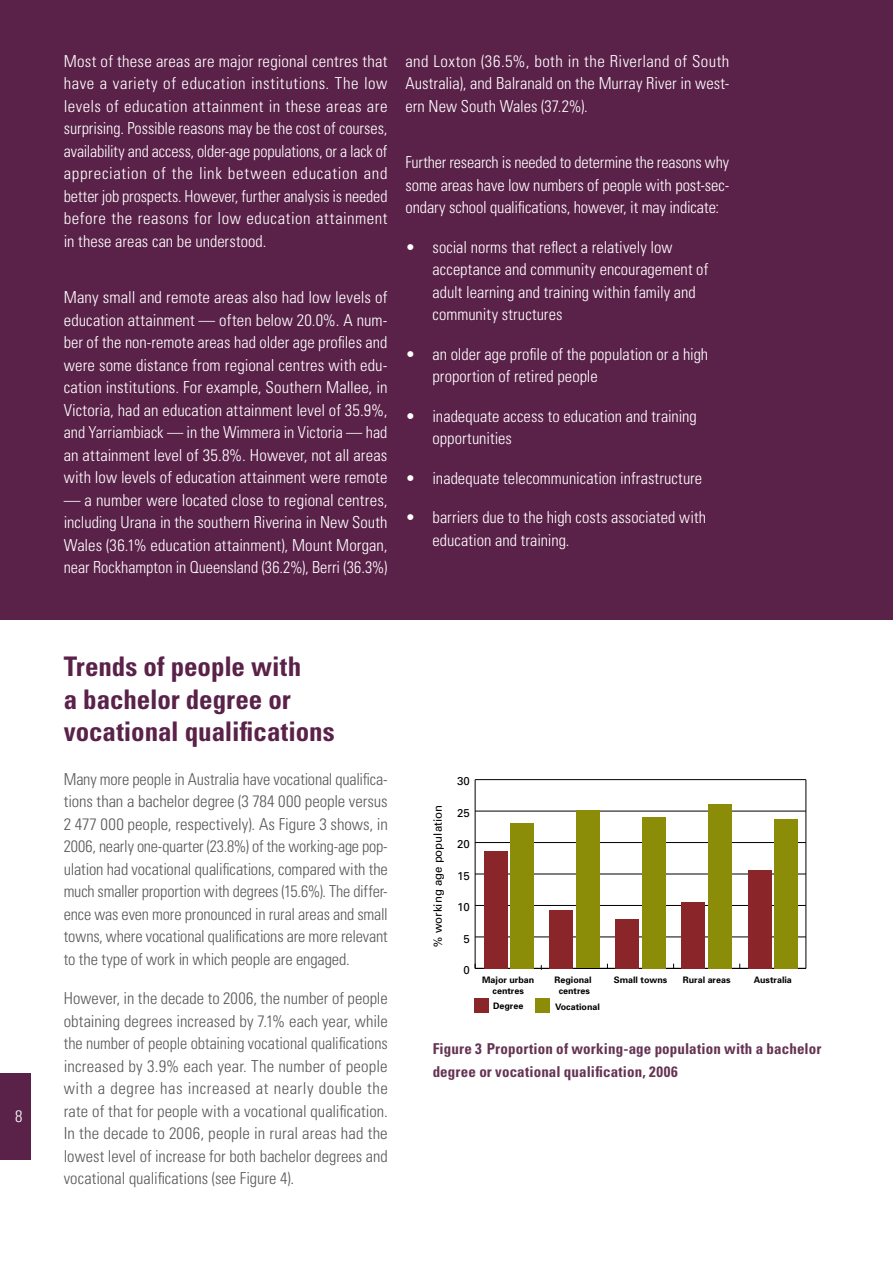
<style>
.page{position:relative;width:893px;height:1263px;background:#fff}
.page>*{position:absolute;margin:0;border:0;box-sizing:border-box;transform-origin:0 0}
.t1{font:700 condensed 27px/32.4px "Univers";color:#5a2149}
.t2{font:300 condensed 16.5px/22.5px "Univers";color:#fff;text-align:justify}
.t3{font:300 condensed 16.5px/22.5px "Univers";letter-spacing:-.005em;color:#58595b;text-align:justify}
.t4{font:700 condensed 15px/22.5px "Univers";letter-spacing:.01em;color:#653354}
.t5{font:11.4px "Univers";color:#000}
.t6{font:700 9px/10.6px "Univers";color:#000;text-align:center}
</style>
<div class="page">
<div style="left:0;top:0;width:893px;height:620px;background:#5a2149"></div>
<div style="left:0;top:1073px;width:31px;height:86px;background:#5a2149"></div>
<hr style="left:806px;top:780px;width:1px;height:188px;background:#000">
<hr style="left:475px;top:780px;width:1px;height:188px;background:#000">
<hr style="left:475px;top:968px;width:331px;height:1px;background:#000">
<hr style="left:475px;top:936px;width:331px;height:1px;background:#000">
<hr style="left:475px;top:905px;width:331px;height:1px;background:#000">
<hr style="left:475px;top:874px;width:331px;height:1px;background:#000">
<hr style="left:475px;top:842px;width:331px;height:1px;background:#000">
<hr style="left:475px;top:811px;width:331px;height:1px;background:#000">
<hr style="left:475px;top:779px;width:331px;height:1px;background:#000">
<div style="left:510px;top:823px;width:24px;height:145px;background:#8b8d09"></div>
<div style="left:576px;top:810px;width:23px;height:158px;background:#8b8d09"></div>
<div style="left:642px;top:817px;width:24px;height:151px;background:#8b8d09"></div>
<div style="left:708px;top:804px;width:24px;height:164px;background:#8b8d09"></div>
<div style="left:774px;top:819px;width:24px;height:149px;background:#8b8d09"></div>
<div style="left:484px;top:851px;width:24px;height:117px;background:#8a2629"></div>
<div style="left:549px;top:910px;width:24px;height:58px;background:#8a2629"></div>
<div style="left:615px;top:919px;width:24px;height:49px;background:#8a2629"></div>
<div style="left:681px;top:902px;width:24px;height:66px;background:#8a2629"></div>
<div style="left:748px;top:870px;width:23px;height:98px;background:#8a2629"></div>
<div style="left:536px;top:998px;width:14px;height:15px;background:#8b8d09"></div>
<div style="left:474px;top:998px;width:15px;height:15px;background:#8a2629"></div>
<p class="t2" style="left:15px;top:1105px;width:9px">8</p>
<p class="t2" style="left:64px;top:50px;width:325px">Most of these areas are major regional centres that have a variety of education institutions. The low levels of education attainment in these areas are surprising. Possible reasons may be the cost of courses, availability and access, older-age populations, or a lack of appreciation of the link between education and better job prospects. However, further analysis is needed before the reasons for low education attainment in these areas can be understood.</p>
<p class="t2" style="left:64px;top:286px;width:325px">Many small and remote areas also had low levels of education attainment — often below 20.0%. A num&shy;ber of the non-remote areas had older age profiles and were some distance from regional centres with edu&shy;cation institutions. For example, Southern Mallee, in Victoria, had an education attainment level of 35.9%, and Yarriambiack — in the Wimmera in Victoria — had an attainment level of 35.8%. However, not all areas with low levels of education attainment were remote</p>
<p class="t2" style="left:64px;top:489px;width:325px">— a number were located close to regional centres, including Urana in the southern Riverina in New South Wales (36.1% education attainment), Mount Morgan, near Rockhampton in Queensland (36.2%), Berri (36.3%)</p>
<p class="t2" style="left:405px;top:50px;width:325px">and Loxton (36.5%, both in the Riverland of South Australia), and Balranald on the Murray River in west&shy;ern New South Wales (37.2%).</p>
<p class="t2" style="left:405px;top:151px;width:325px">Further research is needed to determine the reasons why some areas have low numbers of people with post-sec&shy;ondary school qualifications, however, it may indicate:</p>
<p class="t2" style="left:432px;top:236px;width:277px;text-align:left;text-indent:-27px">• social norms that reflect a relatively low acceptance and community encouragement of adult learning and training within family and community structures</p>
<p class="t2" style="left:432px;top:343px;width:277px;text-indent:-27px">• an older age profile of the population or a high proportion of retired people</p>
<p class="t2" style="left:432px;top:405px;width:266px;text-indent:-27px">• inadequate access to education and training opportunities</p>
<p class="t2" style="left:405px;top:467px;width:298px">• inadequate telecommunication infrastructure</p>
<p class="t2" style="left:432px;top:506px;width:275px;text-indent:-27px">• barriers due to the high costs associated with education and training.</p>
<h1 class="t1" style="left:64px;top:650px;width:272px">Trends of people with<br>a bachelor degree or vocational qualifications</h1>
<p class="t3" style="left:64px;top:767px;width:326px">Many more people in Australia have vocational qualifica&shy;tions than a bachelor degree (3 784 000 people versus 2 477 000 people, respectively). As Figure 3 shows, in 2006, nearly one-quarter (23.8%) of the working-age pop&shy;ulation had vocational qualifications, compared with the much smaller proportion with degrees (15.6%). The differ&shy;ence was even more pronounced in rural areas and small towns, where vocational qualifications are more relevant to the type of work in which people are engaged.</p>
<p class="t3" style="left:64px;top:987px;width:326px">However, in the decade to 2006, the number of people obtaining degrees increased by 7.1% each year, while the number of people obtaining vocational qualifications increased by 3.9% each year. The number of people with a degree has increased at nearly double the rate of that for people with a vocational qualification.<br>In the decade to 2006, people in rural areas had the lowest level of increase for both bachelor degrees and vocational qualifications (see Figure 4).</p>
<p class="t5" style="left:431px;top:946px;width:143px;rotate:-90deg">% working age population</p>
<p class="t5" style="left:457px;top:774px;width:14px">30</p>
<p class="t5" style="left:457px;top:806px;width:14px">25</p>
<p class="t5" style="left:457px;top:837px;width:14px">20</p>
<p class="t5" style="left:457px;top:869px;width:14px">15</p>
<p class="t5" style="left:457px;top:900px;width:14px">10</p>
<p class="t5" style="left:464px;top:931px;width:8px">5</p>
<p class="t5" style="left:464px;top:963px;width:8px">0</p>
<p class="t6" style="left:482px;top:974px;width:54px">Major urban centres</p>
<p class="t6" style="left:554px;top:974px;width:39px">Regional</p>
<p class="t6" style="left:614px;top:974px;width:55px">Small towns</p>
<p class="t6" style="left:683px;top:974px;width:49px">Rural areas</p>
<p class="t6" style="left:754px;top:974px;width:40px">Australia</p>
<p class="t6" style="left:559px;top:985px;width:33px">centres</p>
<p class="t6" style="left:493px;top:1000px;width:32px">Degree</p>
<p class="t6" style="left:555px;top:1001px;width:47px">Vocational</p>
<p class="t4" style="left:433px;top:1037px;width:390px">Figure 3 Proportion of working-age population with a bachelor degree or vocational qualification, 2006</p>
</div>
